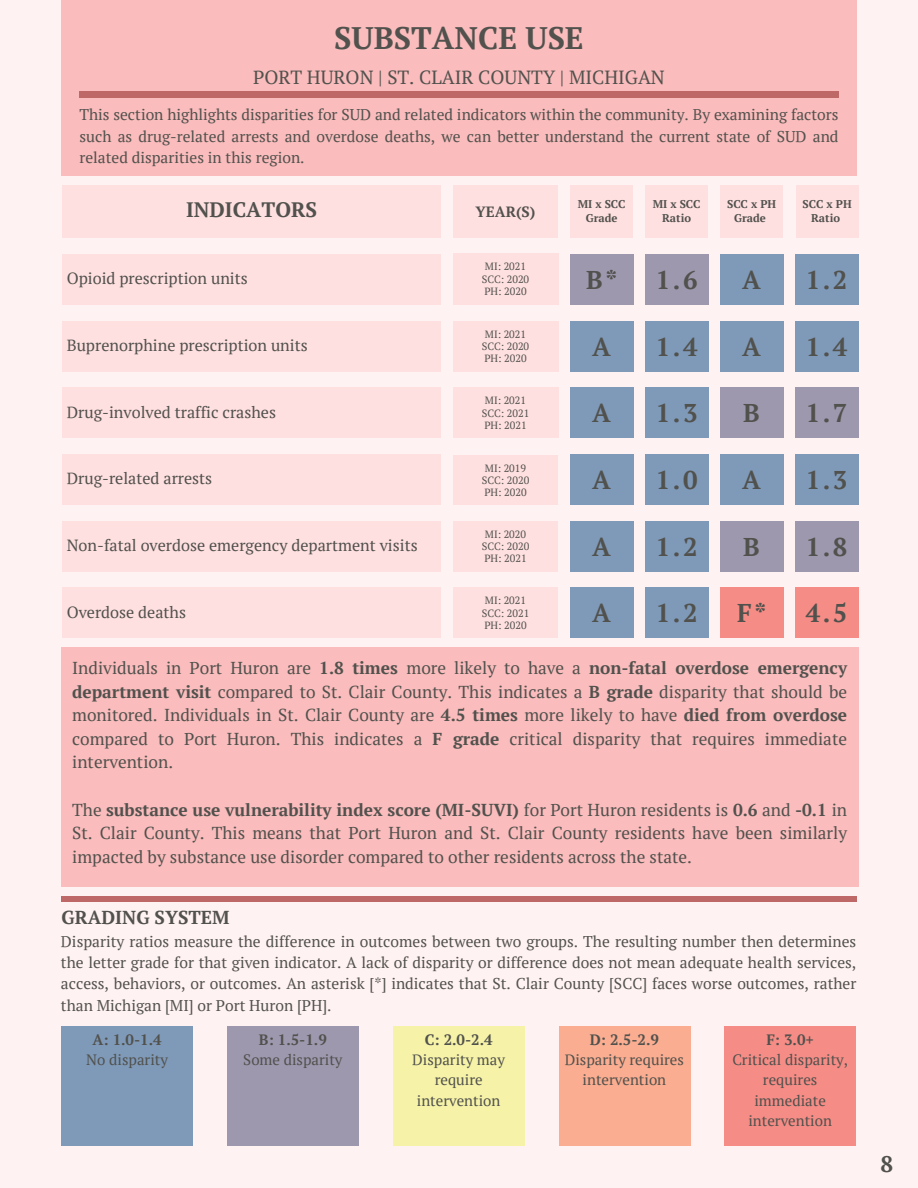
<style>
.page{position:relative;width:918px;height:1188px;background:#fff2f2}
.page>*{position:absolute;margin:0;border:0;box-sizing:border-box;transform-origin:0 0}
.t1{font:700 31.05px "PT Serif";color:#51514d}
.t2{font:700 25.65px "PT Serif";color:#51514d}
.t3{font:700 22.5px "PT Serif";color:#51514d}
.t4{font:700 20.85px "PT Serif";color:#51514d}
.t5{font:19.05px "PT Serif";color:#51514d}
.t6{font:700 18.75px "PT Serif";color:#51514d}
.t7{font:17.25px/23.7px "PT Serif";color:#51514d;text-align:justify}
.t8{font:16.2px "PT Serif";color:#51514d}
.t9{font:15.6px/21.5px "PT Serif";color:#51514d;text-align:justify}
.t10{font:15px/20.2px "PT Serif";color:#51514d;text-align:center}
.t11{font:700 15px "PT Serif";color:#51514d}
.t12{font:700 14.85px "PT Serif";color:#51514d}
.t13{font:700 11.25px/13.5px "PT Serif";color:#51514d;text-align:center}
.t14{font:10.5px "PT Serif";color:#51514d}
.s1{font-weight:700}
</style>
<div class="page">
<div style="left:61px;top:0;width:796px;height:176px;background:#fabcbc"></div>
<div style="left:79px;top:92px;width:760px;height:5px;background:#bf6868"></div>
<div style="left:61px;top:647px;width:797px;height:240px;background:#fabcbc"></div>
<div style="left:62px;top:185px;width:379px;height:53px;background:#ffe0e0"></div>
<div style="left:453px;top:185px;width:105px;height:53px;background:#ffe0e0"></div>
<div style="left:570px;top:185px;width:63px;height:53px;background:#ffe0e0"></div>
<div style="left:645px;top:185px;width:63px;height:53px;background:#ffe0e0"></div>
<div style="left:720px;top:185px;width:63px;height:53px;background:#ffe0e0"></div>
<div style="left:796px;top:185px;width:62px;height:53px;background:#ffe0e0"></div>
<div style="left:62px;top:254px;width:379px;height:51px;background:#ffe0e0"></div>
<div style="left:453px;top:253px;width:105px;height:52px;background:#ffe0e0"></div>
<div style="left:570px;top:254px;width:63px;height:51px;background:#9e98af"></div>
<div style="left:645px;top:254px;width:63px;height:51px;background:#9e98af"></div>
<div style="left:720px;top:254px;width:63px;height:51px;background:#7f9ab9"></div>
<div style="left:795px;top:254px;width:63px;height:51px;background:#7f9ab9"></div>
<div style="left:62px;top:321px;width:379px;height:51px;background:#ffe0e0"></div>
<div style="left:453px;top:321px;width:105px;height:51px;background:#ffe0e0"></div>
<div style="left:570px;top:321px;width:63px;height:51px;background:#7f9ab9"></div>
<div style="left:645px;top:321px;width:63px;height:51px;background:#7f9ab9"></div>
<div style="left:720px;top:321px;width:63px;height:51px;background:#7f9ab9"></div>
<div style="left:795px;top:321px;width:63px;height:51px;background:#7f9ab9"></div>
<div style="left:62px;top:387px;width:379px;height:51px;background:#ffe0e0"></div>
<div style="left:453px;top:387px;width:105px;height:51px;background:#ffe0e0"></div>
<div style="left:570px;top:387px;width:63px;height:51px;background:#7f9ab9"></div>
<div style="left:645px;top:387px;width:63px;height:51px;background:#7f9ab9"></div>
<div style="left:720px;top:387px;width:63px;height:51px;background:#9e98af"></div>
<div style="left:795px;top:387px;width:63px;height:51px;background:#9e98af"></div>
<div style="left:62px;top:454px;width:379px;height:51px;background:#ffe0e0"></div>
<div style="left:453px;top:455px;width:105px;height:49px;background:#ffe0e0"></div>
<div style="left:570px;top:454px;width:63px;height:51px;background:#7f9ab9"></div>
<div style="left:645px;top:454px;width:63px;height:51px;background:#7f9ab9"></div>
<div style="left:720px;top:454px;width:63px;height:51px;background:#7f9ab9"></div>
<div style="left:795px;top:454px;width:63px;height:51px;background:#7f9ab9"></div>
<div style="left:62px;top:521px;width:379px;height:51px;background:#ffe0e0"></div>
<div style="left:453px;top:521px;width:105px;height:51px;background:#ffe0e0"></div>
<div style="left:570px;top:521px;width:63px;height:51px;background:#7f9ab9"></div>
<div style="left:645px;top:521px;width:63px;height:51px;background:#7f9ab9"></div>
<div style="left:720px;top:521px;width:63px;height:51px;background:#9e98af"></div>
<div style="left:795px;top:521px;width:63px;height:51px;background:#9e98af"></div>
<div style="left:62px;top:587px;width:379px;height:51px;background:#ffe0e0"></div>
<div style="left:453px;top:587px;width:105px;height:51px;background:#ffe0e0"></div>
<div style="left:570px;top:587px;width:63px;height:51px;background:#7f9ab9"></div>
<div style="left:645px;top:587px;width:63px;height:51px;background:#7f9ab9"></div>
<div style="left:720px;top:587px;width:63px;height:51px;background:#f68c86"></div>
<div style="left:795px;top:587px;width:63px;height:51px;background:#f68c86"></div>
<div style="left:62px;top:896px;width:795px;height:6px;background:#bf6868"></div>
<div style="left:62px;top:1026px;width:131px;height:119px;background:#7f9ab9"></div>
<div style="left:227px;top:1026px;width:131px;height:119px;background:#9e98af"></div>
<div style="left:393px;top:1026px;width:131px;height:119px;background:#f6f3a8"></div>
<div style="left:559px;top:1026px;width:131px;height:119px;background:#faad90"></div>
<div style="left:725px;top:1026px;width:131px;height:119px;background:#f68c86"></div>
<p class="t1" style="left:334px;top:17px;width:251px">SUBSTANCE USE</p>
<p class="t5" style="left:253px;top:64px;width:413px">PORT HURON | ST. CLAIR COUNTY | MICHIGAN</p>
<h1 class="t9" style="left:79px;top:104px;width:761px">This section highlights disparities for SUD and related indicators within the community. By examining factors such as drug-related arrests and overdose deaths, we can better understand the current state of SUD and related disparities in this region.</h1>
<p class="t4" style="left:186px;top:196px;width:133px">INDICATORS</p>
<h4 class="t12" style="left:476px;top:202px;width:61px">YEAR(S)</h4>
<p class="t13" style="left:578px;top:197px;width:49px">MI x SCC<br>Grade</p>
<p class="t13" style="left:653px;top:197px;width:49px">MI x SCC<br>Ratio</p>
<p class="t13" style="left:727px;top:197px;width:51px">SCC x PH<br>Grade</p>
<p class="t13" style="left:803px;top:197px;width:51px">SCC x PH<br>Ratio</p>
<p class="t8" style="left:67px;top:267px;width:183px">Opioid prescription units</p>
<p class="t14" style="left:485px;top:259px;width:43px">MI: 2021</p>
<p class="t14" style="left:482px;top:272px;width:49px">SCC: 2020</p>
<p class="t14" style="left:484px;top:284px;width:44px">PH: 2020</p>
<p class="t2" style="left:586px;top:262px;width:33px">B*</p>
<h2 class="t2" style="left:656px;top:262px;width:43px">1.6</h2>
<h3 class="t2" style="left:742px;top:262px;width:20px">A</h3>
<p class="t2" style="left:806px;top:262px;width:43px">1.2</p>
<h3 class="t8" style="left:67px;top:334px;width:243px">Buprenorphine prescription units</h3>
<p class="t14" style="left:485px;top:327px;width:43px">MI: 2021</p>
<p class="t14" style="left:482px;top:339px;width:49px">SCC: 2020</p>
<p class="t14" style="left:484px;top:351px;width:44px">PH: 2020</p>
<p class="t2" style="left:592px;top:329px;width:20px">A</p>
<p class="t2" style="left:656px;top:329px;width:43px">1.4</p>
<h3 class="t2" style="left:742px;top:329px;width:20px">A</h3>
<p class="t2" style="left:806px;top:329px;width:43px">1.4</p>
<h3 class="t8" style="left:67px;top:401px;width:211px">Drug-involved traffic crashes</h3>
<p class="t14" style="left:485px;top:393px;width:43px">MI: 2021</p>
<p class="t14" style="left:482px;top:406px;width:49px">SCC: 2021</p>
<p class="t14" style="left:484px;top:418px;width:44px">PH: 2021</p>
<p class="t2" style="left:592px;top:396px;width:20px">A</p>
<p class="t2" style="left:656px;top:396px;width:43px">1.3</p>
<h3 class="t2" style="left:743px;top:396px;width:18px">B</h3>
<p class="t2" style="left:806px;top:396px;width:43px">1.7</p>
<h3 class="t8" style="left:67px;top:468px;width:147px">Drug-related arrests</h3>
<p class="t14" style="left:485px;top:461px;width:43px">MI: 2019</p>
<p class="t14" style="left:482px;top:473px;width:49px">SCC: 2020</p>
<p class="t14" style="left:484px;top:485px;width:44px">PH: 2020</p>
<p class="t2" style="left:592px;top:462px;width:20px">A</p>
<p class="t2" style="left:656px;top:462px;width:43px">1.0</p>
<h3 class="t2" style="left:742px;top:462px;width:20px">A</h3>
<p class="t2" style="left:806px;top:462px;width:43px">1.3</p>
<h3 class="t8" style="left:67px;top:534px;width:352px">Non-fatal overdose emergency department visits</h3>
<p class="t14" style="left:485px;top:527px;width:43px">MI: 2020</p>
<p class="t14" style="left:482px;top:539px;width:49px">SCC: 2020</p>
<p class="t14" style="left:484px;top:551px;width:44px">PH: 2021</p>
<p class="t2" style="left:592px;top:529px;width:20px">A</p>
<p class="t2" style="left:656px;top:529px;width:43px">1.2</p>
<h3 class="t2" style="left:743px;top:529px;width:18px">B</h3>
<p class="t2" style="left:806px;top:529px;width:43px">1.8</p>
<h3 class="t8" style="left:67px;top:601px;width:121px">Overdose deaths</h3>
<p class="t14" style="left:485px;top:593px;width:43px">MI: 2021</p>
<p class="t14" style="left:482px;top:606px;width:49px">SCC: 2021</p>
<p class="t14" style="left:484px;top:618px;width:44px">PH: 2020</p>
<p class="t2" style="left:592px;top:596px;width:20px">A</p>
<p class="t2" style="left:656px;top:596px;width:43px">1.2</p>
<h3 class="t2" style="left:737px;top:596px;width:31px">F*</h3>
<h2 class="t2" style="left:806px;top:596px;width:43px">4.5</h2>
<h5 class="t7" style="left:72px;top:656px;width:776px">Individuals in Port Huron are <span class="s1">1.8 times</span> more likely to have a <span class="s1">non-fatal overdose emergency department visit</span> compared to St. Clair County. This indicates a <span class="s1">B grade</span> disparity that should be monitored. Individuals in St. Clair County are <span class="s1">4.5 times</span> more likely to have <span class="s1">died from overdose </span>compared to Port Huron. This indicates a <span class="s1">F grade</span> critical disparity that requires immediate intervention.</h5>
<p class="t7" style="left:72px;top:797px;width:776px">The <span class="s1">substance use vulnerability index score (MI-SUVI)</span> for Port Huron residents is <span class="s1">0.6</span> and <span class="s1">-0.1</span> in St. Clair County. This means that Port Huron and St. Clair County residents have been similarly impacted by substance use disorder compared to other residents across the state.</p>
<p class="t6" style="left:62px;top:904px;width:170px">GRADING SYSTEM</p>
<p class="t9" style="left:61px;top:930px;width:797px">Disparity ratios measure the difference in outcomes between two groups. The resulting number then determines the letter grade for that given indicator. A lack of disparity or difference does not mean adequate health services, access, behaviors, or outcomes. An asterisk [*] indicates that St. Clair County [SCC] faces worse outcomes, rather than Michigan [MI] or Port Huron [PH].</p>
<p class="t11" style="left:93px;top:1029px;width:71px">A: 1.0-1.4</p>
<p class="t10" style="left:86px;top:1049px;width:83px">No disparity</p>
<h6 class="t11" style="left:259px;top:1029px;width:69px">B: 1.5-1.9</h6>
<p class="t10" style="left:243px;top:1049px;width:101px">Some disparity</p>
<p class="t11" style="left:590px;top:1029px;width:71px">D: 2.5-2.9</p>
<p class="t10" style="left:565px;top:1049px;width:121px">Disparity requires intervention</p>
<p class="t11" style="left:425px;top:1029px;width:69px">C: 2.0-2.4</p>
<p class="t10" style="left:412px;top:1049px;width:94px">Disparity may require intervention</p>
<p class="t11" style="left:766px;top:1029px;width:49px">F: 3.0+</p>
<p class="t10" style="left:732px;top:1049px;width:117px">Critical disparity, requires immediate intervention</p>
<h3 class="t3" style="left:881px;top:1148px;width:14px">8</h3>
</div>
